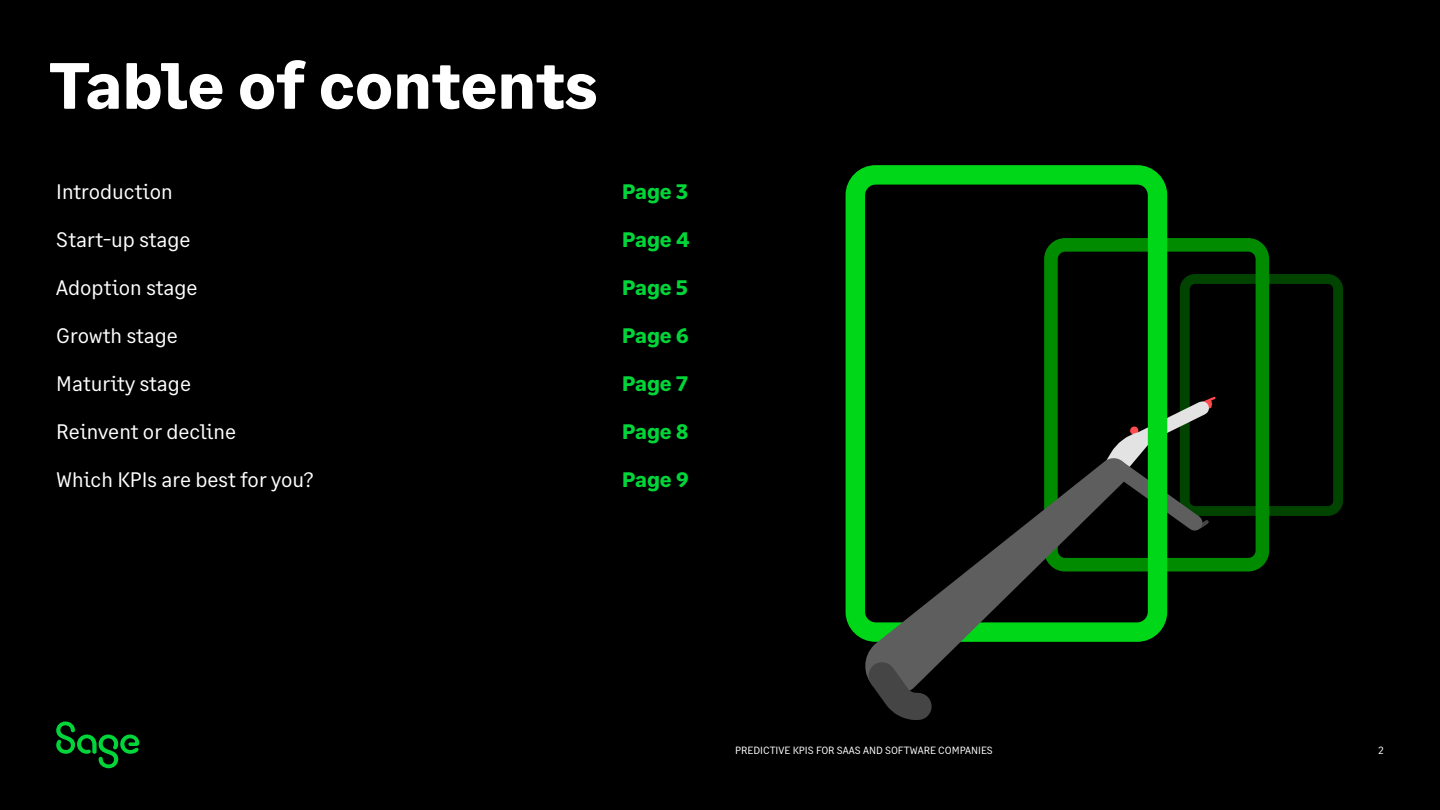
<style>
.page{position:relative;width:1440px;height:810px;background:#000}
.page>*{position:absolute;margin:0;border:0;box-sizing:border-box;transform-origin:0 0}
.t1{font:700 65.25px "Sage Text";letter-spacing:-.005em;color:#fff}
.t2{font:21px "Sage Text";color:#fff}
.t3{font:700 21px "Sage Text";color:#00d639}
.t4{font:10.5px "Sage Text";color:#fff}
</style>
<div class="page">
<div style="left:1180px;top:274px;width:163px;height:242px;border:10px solid #040;border-radius:10px"></div>
<svg style="left:1109px;top:390px;width:111px;height:155px"></svg>
<div style="left:1044px;top:238px;width:225px;height:334px;border:14px solid #008b01;border-radius:14px"></div>
<div style="left:846px;top:165px;width:321px;height:477px;border:19px solid #00d719;border-radius:20px"></div>
<svg style="left:862px;top:456px;width:267px;height:201px"></svg>
<svg style="left:855px;top:638px;width:90px;height:82px"></svg>
<svg style="left:56px;top:722px;width:83px;height:46px"></svg>
<h1 class="t1" style="left:49px;top:45px;width:550px">Table of contents</h1>
<p class="t2" style="left:56px;top:179px;width:118px">Introduction</p>
<p class="t2" style="left:56px;top:227px;width:136px">Start-up stage</p>
<p class="t2" style="left:56px;top:275px;width:143px">Adoption stage</p>
<p class="t2" style="left:56px;top:323px;width:123px">Growth stage</p>
<p class="t2" style="left:56px;top:371px;width:136px">Maturity stage</p>
<p class="t2" style="left:56px;top:419px;width:181px">Reinvent or decline</p>
<p class="t2" style="left:56px;top:467px;width:259px">Which KPIs are best for you?</p>
<p class="t3" style="left:622px;top:179px;width:68px">Page 3</p>
<p class="t3" style="left:622px;top:227px;width:69px">Page 4</p>
<p class="t3" style="left:622px;top:275px;width:67px">Page 5</p>
<p class="t3" style="left:622px;top:323px;width:68px">Page 6</p>
<p class="t3" style="left:622px;top:371px;width:67px">Page 7</p>
<p class="t3" style="left:622px;top:419px;width:68px">Page 8</p>
<p class="t3" style="left:622px;top:467px;width:68px">Page 9</p>
<p class="t4" style="left:735px;top:744px;width:259px">PREDICTIVE KPIS FOR SAAS AND SOFTWARE COMPANIES</p>
<p class="t4" style="left:1379px;top:744px;width:7px">2</p>
</div>
